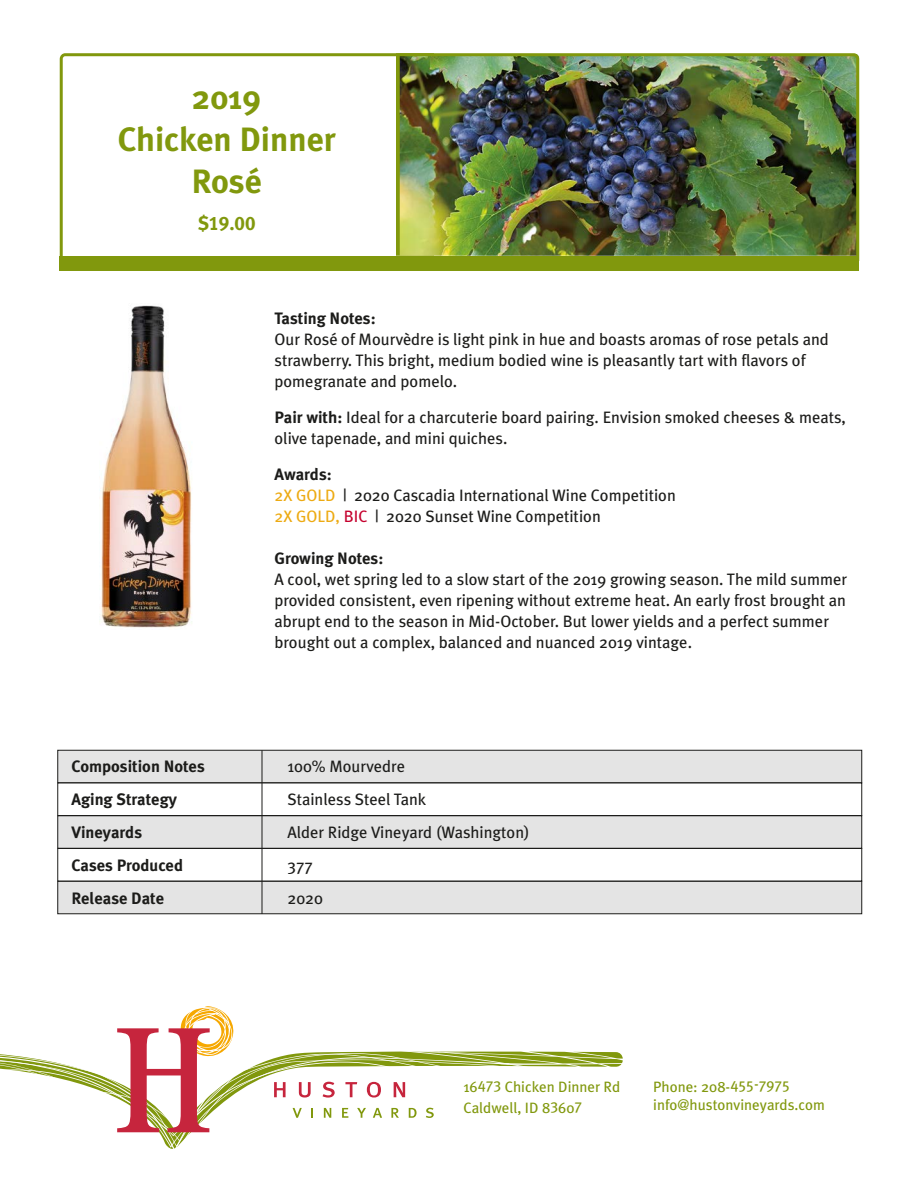
<style>
.page{position:relative;width:918px;height:1188px;background:#fff}
.page>*{position:absolute;margin:0;border:0;box-sizing:border-box;transform-origin:0 0}
.t1{font:700 33.75px/42px "Meta Plus";color:#81980d;text-align:center}
.t2{font:19.5px "Meta Plus Bold Caps";color:#81980d}
.t3{font:16.5px/21px "Meta Plus";color:#1c1c1a}
.t4{font:700 16.5px "Meta Plus";color:#1c1c1a}
.t5{font:15px/21px "Meta Plus";color:#81980d}
.s1{font-weight:700}
.s2{color:#edaa12}
.s3{color:#c5002e}
</style>
<div class="page">
<div style="left:60px;top:256px;width:799px;height:15px;background:#81980d"></div>
<svg style="left:0;top:1006px;width:623px;height:143px"></svg>
<img style="left:101px;top:305px;width:91px;height:323px">
<div style="left:58px;top:881px;width:804px;height:33px;background:#e4e4e4;border:1px solid #1c1c1a"></div>
<div style="left:58px;top:750px;width:804px;height:33px;background:#e4e4e4;border:1px solid #1c1c1a"></div>
<div style="left:58px;top:816px;width:804px;height:32px;background:#e4e4e4"></div>
<div style="left:58px;top:783px;width:804px;height:33px;background:#fff;border:1px solid #1c1c1a"></div>
<div style="left:58px;top:848px;width:804px;height:33px;background:#fff;border:1px solid #1c1c1a"></div>
<hr style="left:262px;top:750px;width:1px;height:164px;background:#1c1c1a">
<img style="left:60px;top:53px;width:799px;height:203px">
<h1 class="t1" style="left:118px;top:76px;width:220px">2019<br>Chicken Dinner<br>Rosé</h1>
<p class="t2" style="left:198px;top:212px;width:59px">$19.00</p>
<p class="t4" style="left:274px;top:309px;width:103px">Tasting Notes:</p>
<p class="t3" style="left:274px;top:329px;width:556px">Our Rosé of Mourvèdre is light pink in hue and boasts aromas of rose petals and strawberry. This bright, medium bodied wine is pleasantly tart with flavors of pomegranate and pomelo.</p>
<p class="t3" style="left:274px;top:407px;width:573px"><span class="s1">Pair with:</span> Ideal for a charcuterie board pairing. Envision smoked cheeses &amp; meats, olive tapenade, and mini quiches.</p>
<p class="t3" style="left:274px;top:464px;width:403px"><span class="s1">Awards:<br></span><span class="s2">2X GOLD</span> | 2020 Cascadia International Wine Competition<br><span class="s2">2X GOLD,</span> <span class="s3">BIC</span> | 2020 Sunset Wine Competition</p>
<p class="t4" style="left:274px;top:549px;width:110px">Growing Notes:</p>
<p class="t3" style="left:274px;top:569px;width:574px">A cool, wet spring led to a slow start of the 2019 growing season. The mild summer provided consistent, even ripening without extreme heat. An early frost brought an abrupt end to the season in Mid-October. But lower yields and a perfect summer brought out a complex, balanced and nuanced 2019 vintage.</p>
<p class="t4" style="left:71px;top:757px;width:135px">Composition Notes</p>
<p class="t3" style="left:288px;top:756px;width:119px">100% Mourvedre</p>
<p class="t4" style="left:71px;top:790px;width:107px">Aging Strategy</p>
<p class="t3" style="left:288px;top:789px;width:140px">Stainless Steel Tank</p>
<p class="t4" style="left:71px;top:822px;width:72px">Vineyards</p>
<p class="t3" style="left:288px;top:821px;width:244px">Alder Ridge Vineyard (Washington)</p>
<p class="t4" style="left:71px;top:856px;width:113px">Cases Produced</p>
<p class="t3" style="left:288px;top:855px;width:27px">377</p>
<p class="t4" style="left:71px;top:889px;width:94px">Release Date</p>
<p class="t3" style="left:288px;top:888px;width:37px">2020</p>
<p class="t5" style="left:464px;top:1076px;width:158px">16473 Chicken Dinner Rd<br>Caldwell, ID 83607</p>
<p class="t5" style="left:653px;top:1078px;width:173px;line-height:18px">Phone: 208-455-7975 info@hustonvineyards.com</p>
</div>
